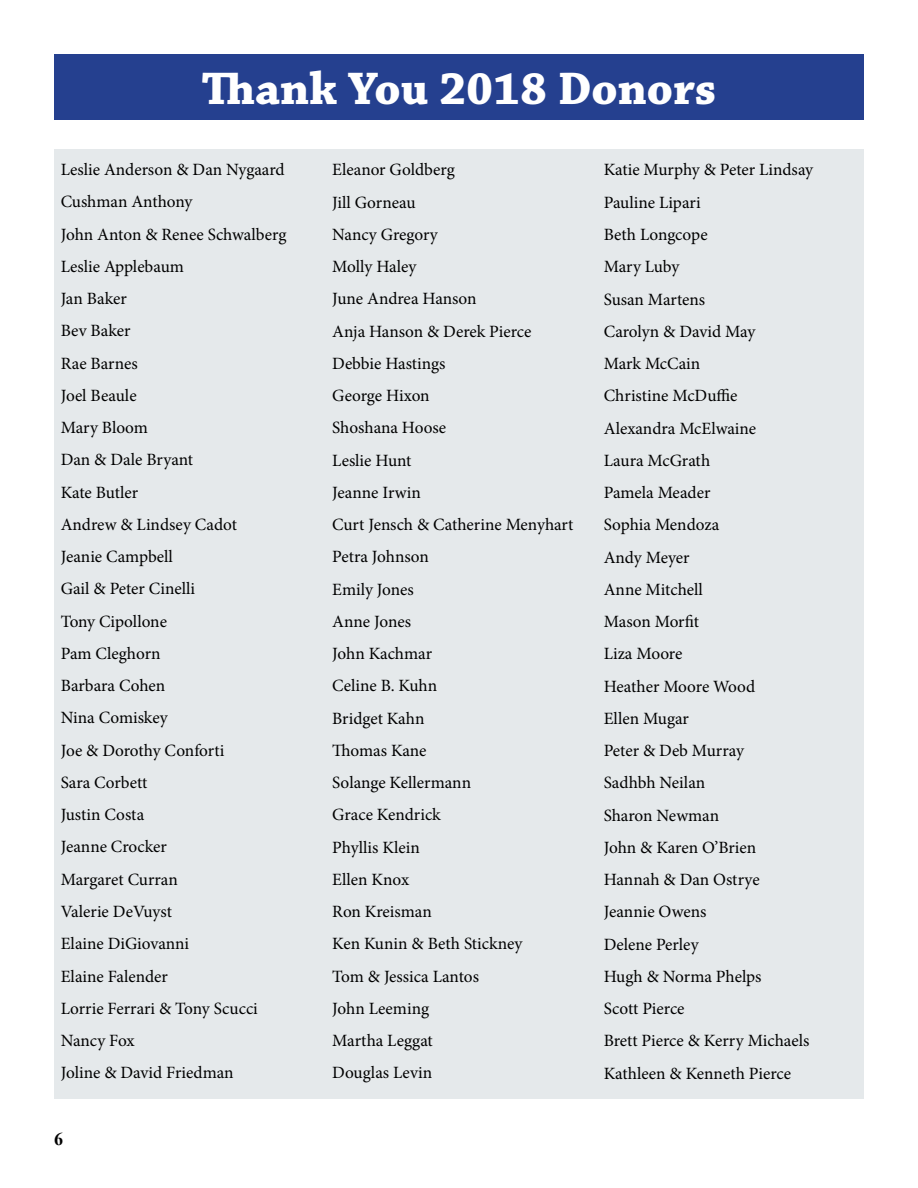
<style>
.page{position:relative;width:918px;height:1188px;background:#fff}
.page>*{position:absolute;margin:0;border:0;box-sizing:border-box;transform-origin:0 0}
.t1{font:700 48px "Chaparral Pro";color:#fff}
.t2{font:700 18px "Times New Roman";color:#000}
.t3{font:17.25px/32.2px "Minion Pro";color:#000}
</style>
<div class="page">
<div style="left:54px;top:149px;width:810px;height:950px;background:#e5e9eb"></div>
<div style="left:54px;top:54px;width:810px;height:65px;background:#25408f"></div>
<h1 class="t1" style="left:202px;top:61px;width:516px">Thank You 2018 Donors</h1>
<p class="t3" style="left:61px;top:154px;width:227px">Leslie Anderson &amp; Dan Nygaard<br>Cushman Anthony<br>John Anton &amp; Renee Schwalberg<br>Leslie Applebaum<br>Jan Baker<br>Bev Baker<br>Rae Barnes<br>Joel Beaule<br>Mary Bloom<br>Dan &amp; Dale Bryant<br>Kate Butler<br>Andrew &amp; Lindsey Cadot<br>Jeanie Campbell<br>Gail &amp; Peter Cinelli<br>Tony Cipollone<br>Pam Cleghorn<br>Barbara Cohen<br>Nina Comiskey<br>Joe &amp; Dorothy Conforti<br>Sara Corbett<br>Justin Costa<br>Jeanne Crocker<br>Margaret Curran<br>Valerie DeVuyst<br>Elaine DiGiovanni<br>Elaine Falender<br>Lorrie Ferrari &amp; Tony Scucci<br>Nancy Fox<br>Joline &amp; David Friedman</p>
<p class="t3" style="left:332px;top:154px;width:243px">Eleanor Goldberg<br>Jill Gorneau<br>Nancy Gregory<br>Molly Haley<br>June Andrea Hanson<br>Anja Hanson &amp; Derek Pierce<br>Debbie Hastings<br>George Hixon<br>Shoshana Hoose<br>Leslie Hunt<br>Jeanne Irwin<br>Curt Jensch &amp; Catherine Menyhart<br>Petra Johnson<br>Emily Jones<br>Anne Jones<br>John Kachmar<br>Celine B. Kuhn<br>Bridget Kahn<br>Thomas Kane<br>Solange Kellermann<br>Grace Kendrick<br>Phyllis Klein<br>Ellen Knox<br>Ron Kreisman<br>Ken Kunin &amp; Beth Stickney<br>Tom &amp; Jessica Lantos<br>John Leeming<br>Martha Leggat<br>Douglas Levin</p>
<p class="t3" style="left:604px;top:154px;width:211px">Katie Murphy &amp; Peter Lindsay<br>Pauline Lipari<br>Beth Longcope<br>Mary Luby<br>Susan Martens<br>Carolyn &amp; David May<br>Mark McCain<br>Christine McDuffie<br>Alexandra McElwaine<br>Laura McGrath<br>Pamela Meader<br>Sophia Mendoza<br>Andy Meyer<br>Anne Mitchell<br>Mason Morfit<br>Liza Moore<br>Heather Moore Wood<br>Ellen Mugar<br>Peter &amp; Deb Murray<br>Sadhbh Neilan<br>Sharon Newman<br>John &amp; Karen O’Brien<br>Hannah &amp; Dan Ostrye<br>Jeannie Owens<br>Delene Perley<br>Hugh &amp; Norma Phelps<br>Scott Pierce<br>Brett Pierce &amp; Kerry Michaels<br>Kathleen &amp; Kenneth Pierce</p>
<p class="t2" style="left:54px;top:1126px;width:10px">6</p>
</div>
